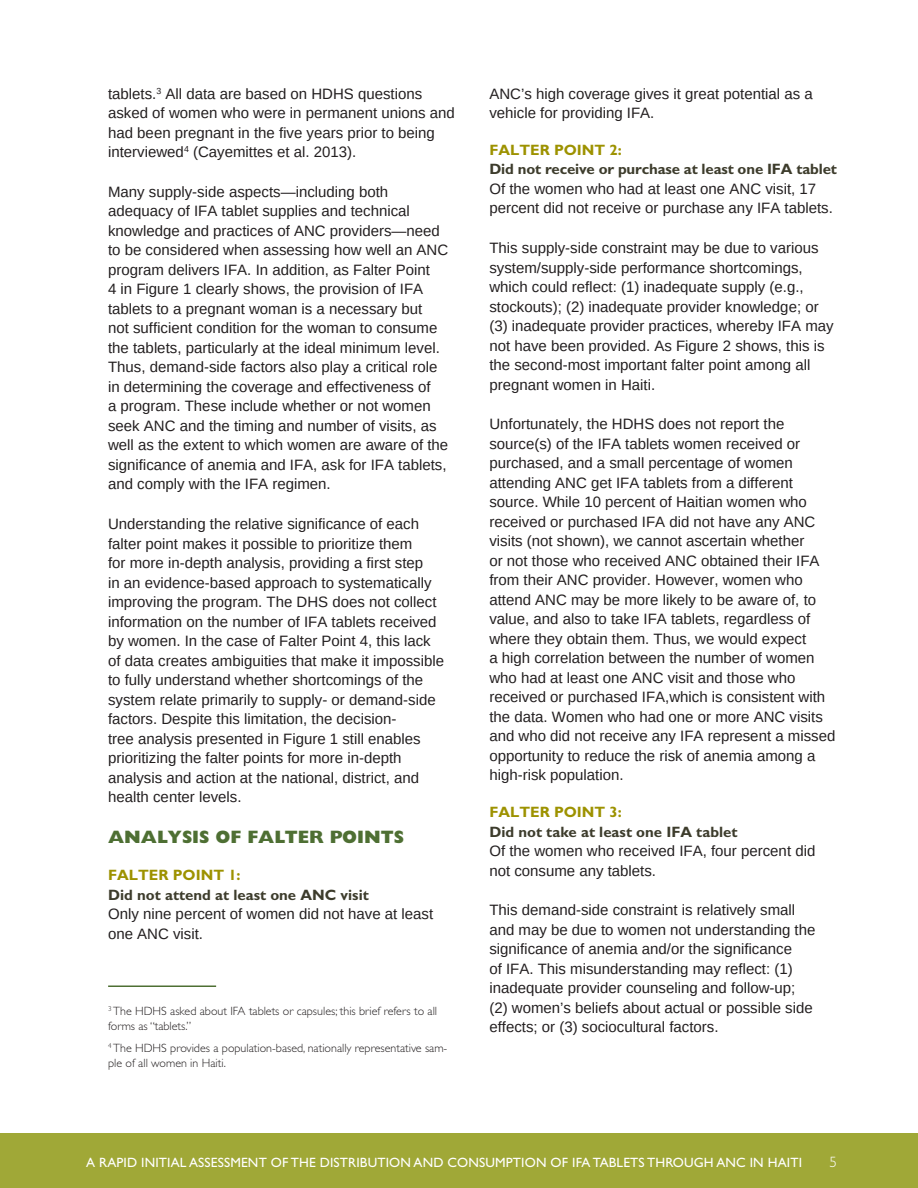
<style>
.page{position:relative;width:918px;height:1188px;background:#fff}
.page>*{position:absolute;margin:0;border:0;box-sizing:border-box;transform-origin:0 0}
.subhead_1{font:800 18px "Gill Sans Std";color:#4e6f33}
.body_text{font:15px/19.5px "Arimo";color:#231f20}
.subhead_4{font:700 15px "Gill Sans Std";color:#3d3c2c}
.subhead_3{font:700 15px "Gill Sans Std";color:#9d9200}
.t1{font:300 15px "Gill Sans Std";color:#fff}
.t2{font:13.5px "Gill Sans Std";letter-spacing:.01em;color:#fff}
.Footnote_text{font:300 12px/15px "Gill Sans Std";color:#231f20}
</style>
<div class="page">
<div style="left:0;top:1133px;width:918px;height:55px;background:#a0a837"></div>
<hr style="left:108px;top:986px;width:108px;height:1px;background:#4e6f33">
<p class="body_text" style="left:108px;top:84px;width:348px">tablets.<sup>3</sup> All data are based on HDHS questions asked of women who were in permanent unions and had been pregnant in the five years prior to being interviewed<sup>4</sup> (Cayemittes et al. 2013).</p>
<p class="body_text" style="left:108px;top:182px;width:342px">Many supply-side aspects—including both adequacy of IFA tablet supplies and technical knowledge and practices of ANC providers—need to be considered when assessing how well an ANC program delivers IFA. In addition, as Falter Point<br>4 in Figure 1 clearly shows, the provision of IFA tablets to a pregnant woman is a necessary but<br>not sufficient condition for the woman to consume the tablets, particularly at the ideal minimum level.<br>Thus, demand-side factors also play a critical role in determining the coverage and effectiveness of<br>a program. These include whether or not women seek ANC and the timing and number of visits, as well as the extent to which women are aware of the significance of anemia and IFA, ask for IFA tablets, and comply with the IFA regimen.</p>
<p class="body_text" style="left:108px;top:514px;width:337px">Understanding the relative significance of each falter point makes it possible to prioritize them<br>for more in-depth analysis, providing a first step<br>in an evidence-based approach to systematically improving the program. The DHS does not collect information on the number of IFA tablets received by women. In the case of Falter Point 4, this lack of data creates ambiguities that make it impossible to fully understand whether shortcomings of the system relate primarily to supply- or demand-side factors. Despite this limitation, the decision-<br>tree analysis presented in Figure 1 still enables prioritizing the falter points for more in-depth analysis and action at the national, district, and health center levels.</p>
<h1 class="subhead_1" style="left:108px;top:827px;width:298px">ANALYSIS OF FALTER POINTS</h1>
<p class="subhead_3" style="left:108px;top:866px;width:134px">FALTER POINT 1:</p>
<p class="subhead_4" style="left:108px;top:886px;width:262px">Did not attend at least one ANC visit</p>
<p class="body_text" style="left:108px;top:904px;width:327px">Only nine percent of women did not have at least one ANC visit.</p>
<p class="Footnote_text" style="left:108px;top:1003px;width:331px"><sup>3</sup> The HDHS asked about IFA tablets or capsules; this brief refers to all forms as “tablets.”</p>
<p class="Footnote_text" style="left:108px;top:1040px;width:341px"><sup>4</sup> The HDHS provides a population-based, nationally representative sam&shy;ple of all women in Haiti.</p>
<p class="body_text" style="left:489px;top:84px;width:325px">ANC’s high coverage gives it great potential as a vehicle for providing IFA.</p>
<p class="subhead_3" style="left:489px;top:141px;width:134px">FALTER POINT 2:</p>
<p class="subhead_4" style="left:489px;top:160px;width:349px">Did not receive or purchase at least one IFA tablet</p>
<p class="body_text" style="left:489px;top:179px;width:345px">Of the women who had at least one ANC visit, 17 percent did not receive or purchase any IFA tablets.</p>
<p class="body_text" style="left:489px;top:238px;width:346px">This supply-side constraint may be due to various system/supply-side performance shortcomings, which could reflect: (1) inadequate supply (e.g., stockouts); (2) inadequate provider knowledge; or (3) inadequate provider practices, whereby IFA may not have been provided. As Figure 2 shows, this is the second-most important falter point among all pregnant women in Haiti.</p>
<p class="body_text" style="left:489px;top:415px;width:347px">Unfortunately, the HDHS does not report the source(s) of the IFA tablets women received or purchased, and a small percentage of women attending ANC get IFA tablets from a different source. While 10 percent of Haitian women who received or purchased IFA did not have any ANC visits (not shown), we cannot ascertain whether<br>or not those who received ANC obtained their IFA from their ANC provider. However, women who attend ANC may be more likely to be aware of, to value, and also to take IFA tablets, regardless of where they obtain them. Thus, we would expect<br>a high correlation between the number of women who had at least one ANC visit and those who received or purchased IFA,which is consistent with the data. Women who had one or more ANC visits and who did not receive any IFA represent a missed opportunity to reduce the risk of anemia among a high-risk population.</p>
<p class="subhead_3" style="left:489px;top:803px;width:134px">FALTER POINT 3:</p>
<p class="subhead_4" style="left:489px;top:823px;width:250px">Did not take at least one IFA tablet</p>
<p class="body_text" style="left:489px;top:841px;width:327px">Of the women who received IFA, four percent did not consume any tablets.</p>
<p class="body_text" style="left:489px;top:901px;width:328px">This demand-side constraint is relatively small and may be due to women not understanding the significance of anemia and/or the significance<br>of IFA. This misunderstanding may reflect: (1) inadequate provider counseling and follow-up; (2) women’s beliefs about actual or possible side effects; or (3) sociocultural factors.</p>
<p class="t2" style="left:86px;top:1154px;width:718px">A RAPID INITIAL ASSESSMENT OF THE DISTRIBUTION AND CONSUMPTION OF IFA TABLETS THROUGH ANC IN HAITI</p>
<p class="t1" style="left:830px;top:1153px;width:9px">5</p>
</div>
